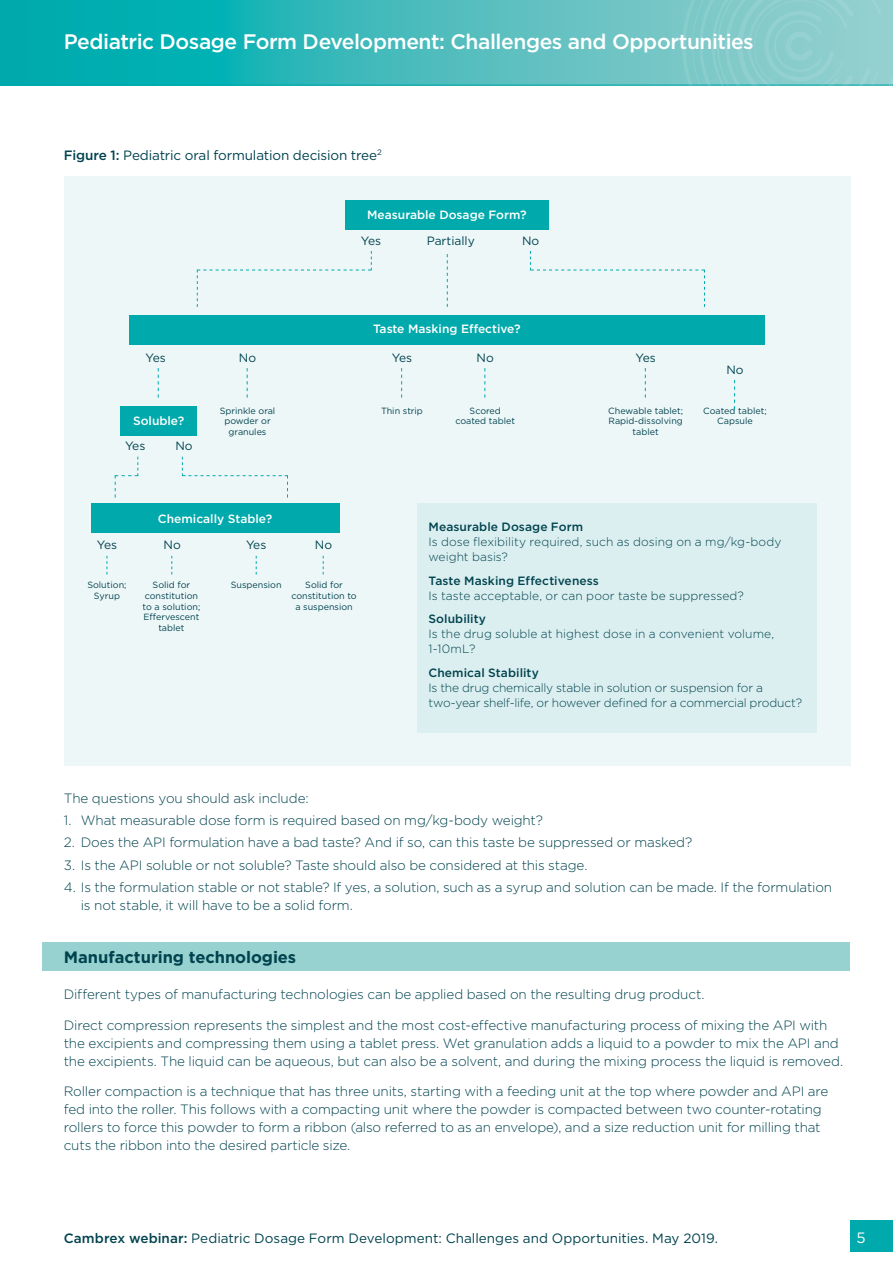
<style>
.page{position:relative;width:893px;height:1263px;background:#fff}
.page>*{position:absolute;margin:0;border:0;box-sizing:border-box;transform-origin:0 0}
.t1{font:500 21px "Gotham";letter-spacing:-.02em;color:#fff}
.t2{font:700 16.5px "Gotham";letter-spacing:-.005em;color:#00434f}
.t3{font:15px "Gotham";color:#fff}
.t4{font:300 13.5px/18px "Gotham";letter-spacing:-.01em;color:#00434f}
.t5{font:13.5px "Gotham";letter-spacing:-.005em;color:#00434f}
.t6{font:300 12px/15px "Gotham";letter-spacing:-.005em;color:#00434f}
.t7{font:500 12px "Gotham";letter-spacing:.005em;color:#00434f}
.t8{font:500 12px "Gotham";color:#fff}
.t9{font:12px "Gotham";color:#00434f}
.t10{font:9px/10.8px "Gotham";color:#00434f;text-align:center}
.s1{font-weight:500}
</style>
<div class="page">
<div style="left:850px;top:1220px;width:43px;height:32px;background:#00a9ab"></div>
<svg style="left:0;top:0;width:680px;height:85px;background:#33b7b9"></svg>
<hr style="left:0;top:85px;width:893px;height:1px;background:#00a9ab">
<svg style="left:680px;top:0;width:213px;height:85px;background:#89cccc"></svg>
<div style="left:64px;top:176px;width:786px;height:590px;background:#eef7f8"></div>
<div style="left:417px;top:504px;width:399px;height:229px;background:#dceff0"></div>
<div style="left:345px;top:200px;width:204px;height:30px;background:#00a9ab"></div>
<div style="left:120px;top:406px;width:77px;height:30px;background:#00a9ab"></div>
<div style="left:91px;top:504px;width:248px;height:29px;background:#00a9ab"></div>
<div style="left:129px;top:315px;width:636px;height:30px;background:#00a9ab"></div>
<svg style="left:197px;top:251px;width:175px;height:56px"></svg>
<svg style="left:115px;top:457px;width:23px;height:40px"></svg>
<svg style="left:182px;top:457px;width:106px;height:40px"></svg>
<svg style="left:530px;top:251px;width:175px;height:56px"></svg>
<svg style="left:447px;top:254px;width:1px;height:53px"></svg>
<svg style="left:158px;top:368px;width:1px;height:30px"></svg>
<svg style="left:107px;top:556px;width:1px;height:18px"></svg>
<svg style="left:256px;top:556px;width:1px;height:18px"></svg>
<svg style="left:247px;top:368px;width:1px;height:30px"></svg>
<svg style="left:401px;top:368px;width:1px;height:30px"></svg>
<svg style="left:484px;top:368px;width:1px;height:30px"></svg>
<svg style="left:645px;top:368px;width:1px;height:30px"></svg>
<svg style="left:734px;top:380px;width:1px;height:29px"></svg>
<div style="left:43px;top:943px;width:807px;height:28px;background:#97d2d0"></div>
<svg style="left:171px;top:556px;width:1px;height:18px"></svg>
<svg style="left:323px;top:556px;width:1px;height:18px"></svg>
<h1 class="t1" style="left:64px;top:30px;width:691px">Pediatric Dosage Form Development: Challenges and Opportunities</h1>
<p class="t5" style="left:64px;top:147px;width:320px"><span class="s1">Figure 1:</span> Pediatric oral formulation decision tree<sup>2</sup></p>
<p class="t8" style="left:367px;top:208px;width:161px">Measurable Dosage Form?</p>
<p class="t9" style="left:361px;top:234px;width:22px">Yes</p>
<p class="t9" style="left:427px;top:234px;width:50px">Partially</p>
<p class="t9" style="left:522px;top:234px;width:19px">No</p>
<p class="t9" style="left:145px;top:351px;width:22px">Yes</p>
<p class="t8" style="left:133px;top:414px;width:53px">Soluble?</p>
<p class="t9" style="left:125px;top:439px;width:22px">Yes</p>
<p class="t9" style="left:175px;top:439px;width:19px">No</p>
<p class="t9" style="left:239px;top:351px;width:19px">No</p>
<p class="t8" style="left:373px;top:321px;width:149px">Taste Masking Effective?</p>
<p class="t9" style="left:477px;top:351px;width:19px">No</p>
<p class="t9" style="left:392px;top:351px;width:22px">Yes</p>
<p class="t9" style="left:635px;top:351px;width:22px">Yes</p>
<p class="t9" style="left:726px;top:363px;width:19px">No</p>
<p class="t10" style="left:220px;top:405px;width:57px">Sprinkle oral powder or granules</p>
<p class="t10" style="left:381px;top:405px;width:43px">Thin strip</p>
<p class="t10" style="left:455px;top:405px;width:61px">Scored coated tablet</p>
<p class="t10" style="left:608px;top:405px;width:76px">Chewable tablet;<br>Rapid-dissolving tablet</p>
<p class="t10" style="left:703px;top:405px;width:65px">Coated tablet;<br>Capsule</p>
<p class="t8" style="left:158px;top:512px;width:116px">Chemically Stable?</p>
<p class="t9" style="left:97px;top:538px;width:22px">Yes</p>
<p class="t9" style="left:246px;top:538px;width:22px">Yes</p>
<p class="t9" style="left:164px;top:538px;width:19px">No</p>
<p class="t9" style="left:315px;top:538px;width:19px">No</p>
<p class="t10" style="left:143px;top:579px;width:59px">Solid for constitution to a solution;<br>Effervescent tablet</p>
<p class="t10" style="left:291px;top:579px;width:67px">Solid for constitution to a suspension</p>
<p class="t10" style="left:87px;top:579px;width:41px">Solution;<br>Syrup</p>
<p class="t10" style="left:231px;top:579px;width:52px">Suspension</p>
<p class="t7" style="left:428px;top:520px;width:156px">Measurable Dosage Form</p>
<p class="t6" style="left:428px;top:534px;width:354px">Is dose flexibility required, such as dosing on a mg/kg-body weight basis?</p>
<p class="t7" style="left:428px;top:574px;width:172px">Taste Masking Effectiveness</p>
<p class="t6" style="left:428px;top:588px;width:317px">Is taste acceptable, or can poor taste be suppressed?</p>
<p class="t7" style="left:428px;top:612px;width:59px">Solubility</p>
<p class="t6" style="left:428px;top:627px;width:347px">Is the drug soluble at highest dose in a convenient volume,<br>1-10mL?</p>
<p class="t7" style="left:428px;top:666px;width:112px">Chemical Stability</p>
<p class="t6" style="left:428px;top:680px;width:375px">Is the drug chemically stable in solution or suspension for a two-year shelf-life, or however defined for a commercial product?</p>
<p class="t4" style="left:64px;top:789px;width:246px">The questions you should ask include:</p>
<p class="t4" style="left:64px;top:811px;width:481px">1. What measurable dose form is required based on mg/kg-body weight?</p>
<p class="t4" style="left:64px;top:833px;width:630px">2. Does the API formulation have a bad taste? And if so, can this taste be suppressed or masked?</p>
<p class="t4" style="left:64px;top:856px;width:525px">3. Is the API soluble or not soluble? Taste should also be considered at this stage.</p>
<p class="t4" style="left:81px;top:878px;width:753px;text-indent:-17px">4. Is the formulation stable or not stable? If yes, a solution, such as a syrup and solution can be made. If the formulation is not stable, it will have to be a solid form.</p>
<p class="t2" style="left:64px;top:948px;width:234px">Manufacturing technologies</p>
<p class="t4" style="left:64px;top:985px;width:642px">Different types of manufacturing technologies can be applied based on the resulting drug product.</p>
<p class="t4" style="left:64px;top:1016px;width:781px">Direct compression represents the simplest and the most cost-effective manufacturing process of mixing the API with the excipients and compressing them using a tablet press. Wet granulation adds a liquid to a powder to mix the API and the excipients. The liquid can be aqueous, but can also be a solvent, and during the mixing process the liquid is removed.</p>
<p class="t4" style="left:64px;top:1082px;width:766px">Roller compaction is a technique that has three units, starting with a feeding unit at the top where powder and API are fed into the roller. This follows with a compacting unit where the powder is compacted between two counter-rotating rollers to force this powder to form a ribbon (also referred to as an envelope), and a size reduction unit for milling that cuts the ribbon into the desired particle size.</p>
<p class="t5" style="left:64px;top:1231px;width:656px"><span class="s1">Cambrex webinar:</span> Pediatric Dosage Form Development: Challenges and Opportunities. May 2019.</p>
<p class="t3" style="left:856px;top:1229px;width:11px">5</p>
</div>
